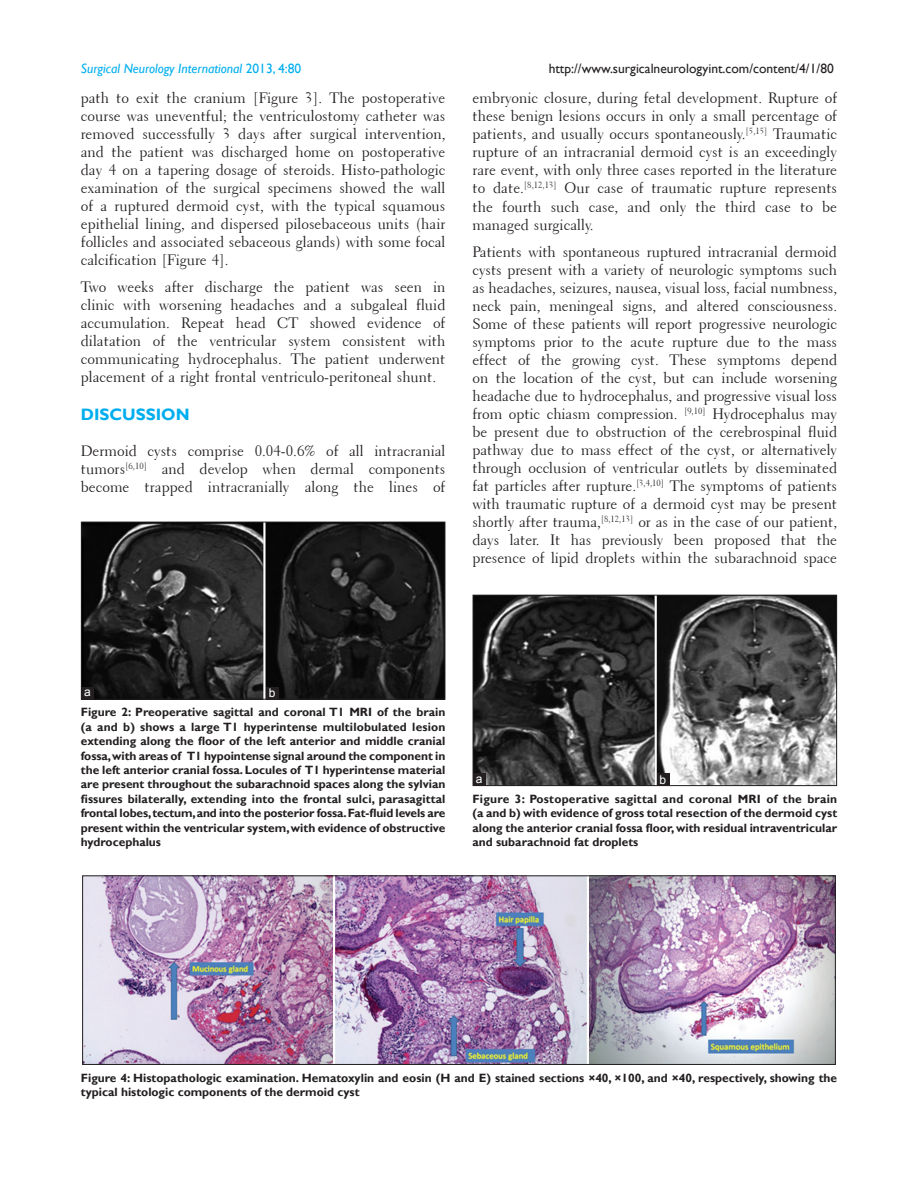
<style>
.page{position:relative;width:918px;height:1188px;background:#fff}
.page>*{position:absolute;margin:0;border:0;box-sizing:border-box;transform-origin:0 0}
.t1{font:700 16.5px "Gill Sans";color:#00aeef}
.TX{font:15px/18px "Transitional 521 BT Roman A";color:#231f20;text-align:justify}
.t2{font:13.5px "Gill Sans";color:#231f20}
.t3{font:italic 13.5px "Gill Sans";color:#00aeef}
.FGC{font:700 12px/14.4px "Gill Sans";color:#231f20;text-align:justify}
.LABEL{font:12px "Arial";color:#fff}
.s1{font-style:normal}
</style>
<div class="page">
<img style="left:84px;top:878px;width:750px;height:185px">
<div style="left:82px;top:876px;width:754px;height:189px;border:1px solid #231f20"></div>
<img style="left:475px;top:597px;width:360px;height:187px">
<div style="left:473px;top:595px;width:364px;height:191px;border:1px solid #231f20"></div>
<div style="left:657px;top:773px;width:12px;height:13px;background:#231f20"></div>
<div style="left:473px;top:773px;width:13px;height:13px;background:#231f20"></div>
<img style="left:83px;top:524px;width:360px;height:173px">
<div style="left:81px;top:522px;width:364px;height:177px;border:1px solid #231f20"></div>
<div style="left:266px;top:687px;width:12px;height:12px;background:#231f20"></div>
<div style="left:81px;top:687px;width:13px;height:12px;background:#231f20"></div>
<p class="t3" style="left:81px;top:61px;width:222px">Surgical Neurology International <span class="s1">2013, 4:80</span></p>
<p class="t2" style="left:549px;top:61px;width:287px">http://www.surgicalneurologyint.com/content/4/1/80</p>
<p class="TX" style="left:81px;top:89px;width:366px">path to exit the cranium [Figure 3]. The postoperative course was uneventful; the ventriculostomy catheter was removed successfully 3 days after surgical intervention, and the patient was discharged home on postoperative day 4 on a tapering dosage of steroids. Histo‑pathologic examination of the surgical specimens showed the wall of a ruptured dermoid cyst, with the typical squamous epithelial lining, and dispersed pilosebaceous units (hair follicles and associated sebaceous glands) with some focal calcification [Figure 4].</p>
<p class="TX" style="left:81px;top:278px;width:366px">Two weeks after discharge the patient was seen in clinic with worsening headaches and a subgaleal fluid accumulation. Repeat head CT showed evidence of dilatation of the ventricular system consistent with communicating hydrocephalus. The patient underwent placement of a right frontal ventriculo‑peritoneal shunt.</p>
<h1 class="t1" style="left:81px;top:404px;width:110px">DISCUSSION</h1>
<p class="TX" style="left:81px;top:442px;width:366px">Dermoid cysts comprise 0.04-0.6% of all intracranial tumors<sup>[6,10]</sup> and develop when dermal components become trapped intracranially along the lines of</p>
<p class="TX" style="left:472px;top:89px;width:366px">embryonic closure, during fetal development. Rupture of these benign lesions occurs in only a small percentage of patients, and usually occurs spontaneously.<sup>[5,15]</sup> Traumatic rupture of an intracranial dermoid cyst is an exceedingly rare event, with only three cases reported in the literature to date.<sup>[8,12,13]</sup> Our case of traumatic rupture represents the fourth such case, and only the third case to be managed surgically.</p>
<p class="TX" style="left:472px;top:243px;width:366px">Patients with spontaneous ruptured intracranial dermoid cysts present with a variety of neurologic symptoms such as headaches, seizures, nausea, visual loss, facial numbness, neck pain, meningeal signs, and altered consciousness.<br>Some of these patients will report progressive neurologic symptoms prior to the acute rupture due to the mass effect of the growing cyst. These symptoms depend on the location of the cyst, but can include worsening headache due to hydrocephalus, and progressive visual loss from optic chiasm compression. <sup>[9,10]</sup> Hydrocephalus may be present due to obstruction of the cerebrospinal fluid pathway due to mass effect of the cyst, or alternatively through occlusion of ventricular outlets by disseminated fat particles after rupture.<sup>[3,4,10]</sup> The symptoms of patients with traumatic rupture of a dermoid cyst may be present shortly after trauma,<sup>[8,12,13]</sup> or as in the case of our patient, days later. It has previously been proposed that the presence of lipid droplets within the subarachnoid space</p>
<p class="LABEL" style="left:84px;top:684px;width:8px">a</p>
<p class="LABEL" style="left:269px;top:685px;width:8px">b</p>
<p class="FGC" style="left:81px;top:706px;width:366px">Figure 2: Preoperative sagittal and coronal T1 MRI of the brain (a and b) shows a large T1 hyperintense multilobulated lesion extending along the floor of the left anterior and middle cranial fossa, with areas of T1 hypointense signal around the component in the left anterior cranial fossa. Locules of T1 hyperintense material are present throughout the subarachnoid spaces along the sylvian fissures bilaterally, extending into the frontal sulci, parasagittal frontal lobes,tectum,and into the posterior fossa.Fat-fluid levels are present within the ventricular system, with evidence of obstructive hydrocephalus</p>
<p class="LABEL" style="left:476px;top:771px;width:8px">a</p>
<p class="LABEL" style="left:660px;top:772px;width:8px">b</p>
<p class="FGC" style="left:473px;top:792px;width:366px">Figure 3: Postoperative sagittal and coronal MRI of the brain (a and b) with evidence of gross total resection of the dermoid cyst along the anterior cranial fossa floor,with residual intraventricular and subarachnoid fat droplets</p>
<p class="FGC" style="left:81px;top:1071px;width:758px">Figure 4: Histopathologic examination. Hematoxylin and eosin (H and E) stained sections ×40, ×100, and ×40, respectively, showing the typical histologic components of the dermoid cyst</p>
</div>
